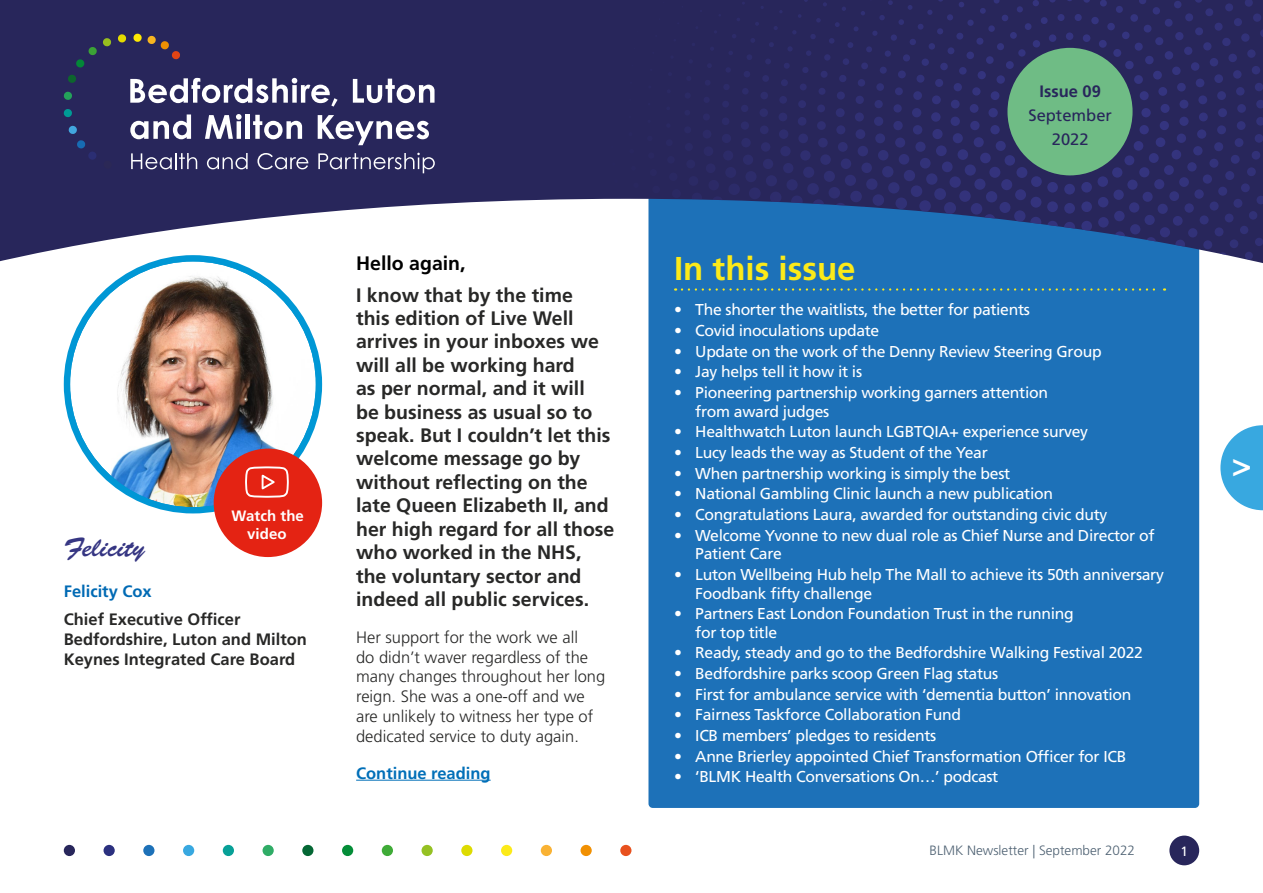
<style>
.page{position:relative;width:1263px;height:893px;background:#fff}
.page>*{position:absolute;margin:0;border:0;box-sizing:border-box;transform-origin:0 0}
.Heading_1_24pt_Yello{font:700 33px "Frutiger LT Std";color:#fcea19}
.Paragraph{font:700 33px "Frutiger LT Std";color:#fff}
.Paragraph-2{font:27px "Brush Script Std";color:#363683}
.Intro_Paragraph_Titl{font:700 19.5px/23.4px "Frutiger LT Std";color:#282827}
.Intro_Paragraph_Titl-2{font:700 19.5px "Frutiger LT Std";color:#000}
.Intro_Paragraph_Titl-3{font:300 16.5px/19.8px "Frutiger LT Std";color:#282827}
.Intro_Paragraph_Titl-4{font:700 16.5px/19.8px "Frutiger LT Std";color:#282827}
.Paragraph-3{font:700 16.5px "Frutiger LT Std";color:#006fb8}
.Paragraph-4{font:16.5px "Frutiger LT Std";color:#28265b}
.Paragraph-5{font:700 16.5px "Frutiger LT Std";color:#006ab4}
.Paragraph-6{font:700 16.5px "Frutiger LT Std";color:#28265b}
.t1{font:15.75px/18.6px "Frutiger LT Std";letter-spacing:-.02em;color:#fff}
.Paragraph-7{font:700 15px/18px "Frutiger LT Std";letter-spacing:.005em;color:#fff;text-align:center}
.t2{font:300 13.5px "Frutiger LT Std";color:#4f6273}
.t3{font:13.5px "Frutiger LT Std";color:#fff}
</style>
<div class="page">
<svg style="left:1220px;top:425px;width:43px;height:85px"></svg>
<div style="left:648px;top:168px;width:551px;height:640px;background:#1d71b8;border-radius:4px"></div>
<svg style="left:0;top:0;width:1200px;height:266px;fill:#28265b"></svg>
<svg style="left:592px;top:0;width:671px;height:263px;fill:#28265b"></svg>
<div style="left:1169px;top:836px;width:30px;height:29px;background:#28265b;border-radius:50%"></div>
<div style="left:64px;top:845px;width:11px;height:11px;background:#28265b;border-radius:50%"></div>
<div style="left:104px;top:845px;width:11px;height:11px;background:#2b307f;border-radius:50%"></div>
<div style="left:143px;top:845px;width:11px;height:11px;background:#1d71b8;border-radius:50%"></div>
<div style="left:183px;top:845px;width:11px;height:11px;background:#38a8e0;border-radius:50%"></div>
<div style="left:223px;top:845px;width:11px;height:11px;background:#07a097;border-radius:50%"></div>
<div style="left:263px;top:845px;width:11px;height:11px;background:#2fac66;border-radius:50%"></div>
<div style="left:302px;top:845px;width:11px;height:11px;background:#046734;border-radius:50%"></div>
<div style="left:342px;top:845px;width:11px;height:11px;background:#048d38;border-radius:50%"></div>
<div style="left:382px;top:845px;width:11px;height:11px;background:#3fab37;border-radius:50%"></div>
<div style="left:421px;top:845px;width:12px;height:11px;background:#95c123;border-radius:50%"></div>
<div style="left:461px;top:845px;width:11px;height:11px;background:#dddb01;border-radius:50%"></div>
<div style="left:501px;top:845px;width:11px;height:11px;background:#fcea19;border-radius:50%"></div>
<div style="left:541px;top:845px;width:11px;height:11px;background:#f9b234;border-radius:50%"></div>
<div style="left:580px;top:845px;width:12px;height:11px;background:#f19002;border-radius:50%"></div>
<div style="left:620px;top:845px;width:11px;height:11px;background:#e8511e;border-radius:50%"></div>
<div style="left:1007px;top:48px;width:125px;height:127px;background:#6fbc85;border-radius:50%"></div>
<svg style="left:130px;top:78px;width:208px;height:29px"></svg>
<svg style="left:353px;top:79px;width:81px;height:24px"></svg>
<svg style="left:130px;top:114px;width:61px;height:25px"></svg>
<svg style="left:205px;top:114px;width:37px;height:25px"></svg>
<div style="left:245px;top:114px;width:5px;height:25px;background:#fff"></div>
<svg style="left:253px;top:115px;width:49px;height:24px"></svg>
<svg style="left:318px;top:115px;width:111px;height:30px"></svg>
<svg style="left:131px;top:153px;width:66px;height:16px"></svg>
<svg style="left:207px;top:153px;width:41px;height:16px"></svg>
<svg style="left:257px;top:153px;width:51px;height:16px"></svg>
<svg style="left:318px;top:153px;width:117px;height:20px;background:#51507a"></svg>
<svg style="left:67px;top:74px;width:10px;height:9px"></svg>
<svg style="left:133px;top:34px;width:48px;height:26px"></svg>
<svg style="left:76px;top:34px;width:51px;height:34px;background:#303654"></svg>
<svg style="left:68px;top:125px;width:9px;height:9px"></svg>
<svg style="left:103px;top:160px;width:9px;height:9px"></svg>
<svg style="left:64px;top:91px;width:9px;height:9px"></svg>
<svg style="left:77px;top:140px;width:20px;height:20px"></svg>
<svg style="left:64px;top:109px;width:8px;height:9px"></svg>
<img style="left:67px;top:258px;width:252px;height:252px">
<div style="left:64px;top:255px;width:258px;height:258px;border:6px solid #0097d5;border-radius:50%"></div>
<div style="left:214px;top:449px;width:108px;height:108px;background:#e42313;border-radius:50%"></div>
<svg style="left:245px;top:466px;width:44px;height:32px"></svg>
<hr style="left:356px;top:780px;width:135px;height:1px;background:#006fb8">
<svg style="left:682px;top:288px;width:483px;height:3px"></svg>
<p class="Paragraph-7" style="left:231px;top:507px;width:74px">Watch the video</p>
<p class="Paragraph-2" style="left:64px;top:532px;width:83px">Felicity</p>
<p class="Paragraph-5" style="left:64px;top:582px;width:90px">Felicity Cox</p>
<p class="Intro_Paragraph_Titl-4" style="left:64px;top:610px;width:245px">Chief Executive Officer<br>Bedfordshire, Luton and Milton<br>Keynes Integrated Care Board</p>
<p class="Intro_Paragraph_Titl-2" style="left:356px;top:252px;width:111px">Hello again,</p>
<p class="Intro_Paragraph_Titl" style="left:356px;top:283px;width:260px">I know that by the time<br>this edition of Live Well arrives in your inboxes we will all be working hard<br>as per normal, and it will<br>be business as usual so to speak. But I couldn’t let this welcome message go by without reflecting on the late Queen Elizabeth II, and her high regard for all those who worked in the NHS, the voluntary sector and indeed all public services.</p>
<p class="Intro_Paragraph_Titl-3" style="left:356px;top:627px;width:251px">Her support for the work we all<br>do didn’t waver regardless of the many changes throughout her long reign. She was a one-off and we are unlikely to witness her type of dedicated service to duty again.</p>
<p class="Paragraph-3" style="left:356px;top:763px;width:136px">Continue reading</p>
<p class="Paragraph-6" style="left:1039px;top:81px;width:63px">Issue 09</p>
<p class="Paragraph-4" style="left:1028px;top:105px;width:85px">September</p>
<p class="Paragraph-4" style="left:1052px;top:129px;width:38px">2022</p>
<p class="Heading_1_24pt_Yello" style="left:674px;top:249px;width:183px">In this issue</p>
<p class="t1" style="left:674px;top:301px;width:357px">• The shorter the waitlists, the better for patients</p>
<p class="t1" style="left:674px;top:321px;width:207px">• Covid inoculations update</p>
<p class="t1" style="left:674px;top:342px;width:429px">• Update on the work of the Denny Review Steering Group</p>
<p class="t1" style="left:674px;top:363px;width:190px">• Jay helps tell it how it is</p>
<p class="t1" style="left:695px;top:383px;width:354px;text-indent:-21px">• Pioneering partnership working garners attention from award judges</p>
<p class="t1" style="left:674px;top:423px;width:416px">• Healthwatch Luton launch LGBTQIA+ experience survey</p>
<p class="t1" style="left:674px;top:443px;width:315px">• Lucy leads the way as Student of the Year</p>
<p class="t1" style="left:674px;top:464px;width:338px">• When partnership working is simply the best</p>
<p class="t1" style="left:674px;top:485px;width:380px">• National Gambling Clinic launch a new publication</p>
<p class="t1" style="left:674px;top:505px;width:435px">• Congratulations Laura, awarded for outstanding civic duty</p>
<p class="t1" style="left:695px;top:526px;width:461px;text-indent:-21px">• Welcome Yvonne to new dual role as Chief Nurse and Director of<br>Patient Care</p>
<p class="t1" style="left:695px;top:565px;width:470px;text-indent:-21px">• Luton Wellbeing Hub help The Mall to achieve its 50th anniversary<br>Foodbank fifty challenge</p>
<p class="t1" style="left:695px;top:604px;width:380px;text-indent:-21px">• Partners East London Foundation Trust in the running for top title</p>
<p class="t1" style="left:674px;top:644px;width:470px">• Ready, steady and go to the Bedfordshire Walking Festival 2022</p>
<p class="t1" style="left:674px;top:664px;width:326px">• Bedfordshire parks scoop Green Flag status</p>
<p class="t1" style="left:674px;top:685px;width:459px">• First for ambulance service with ‘dementia button’ innovation</p>
<p class="t1" style="left:674px;top:706px;width:289px">• Fairness Taskforce Collaboration Fund</p>
<p class="t1" style="left:674px;top:726px;width:264px">• ICB members’ pledges to residents</p>
<p class="t1" style="left:674px;top:747px;width:454px">• Anne Brierley appointed Chief Transformation Officer for ICB</p>
<p class="t1" style="left:674px;top:768px;width:326px">• ‘BLMK Health Conversations On…’ podcast</p>
<p class="t2" style="left:929px;top:843px;width:207px">BLMK Newsletter | September 2022</p>
<p class="t3" style="left:1180px;top:843px;width:9px">1</p>
<p class="Paragraph" style="left:1232px;top:446px;width:21px">&gt;</p>
</div>
